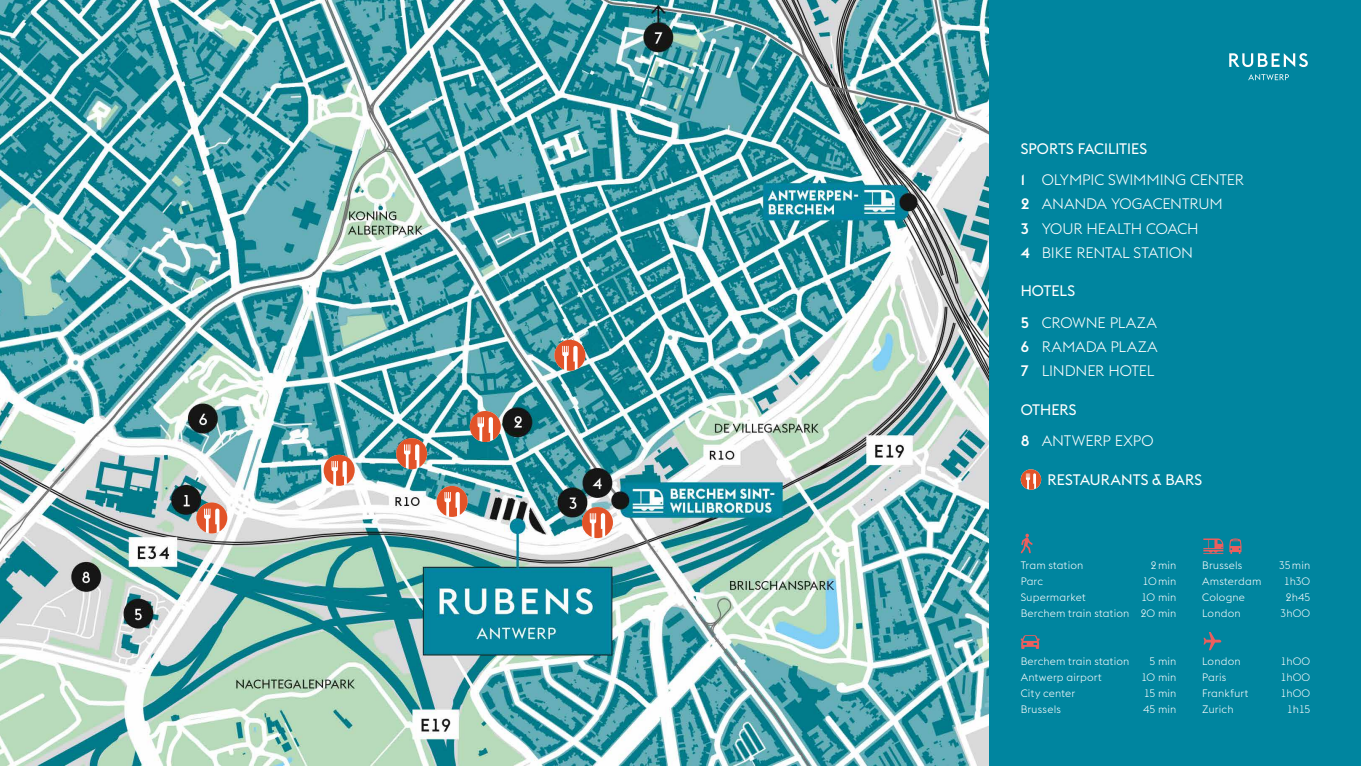
<style>
.page{position:relative;width:1361px;height:766px;background:#fff}
.page>*{position:absolute;margin:0;border:0;box-sizing:border-box;transform-origin:0 0}
.t1{font:300 15px/31.5px "Euclid Flex";letter-spacing:-.01em;color:#fff}
.t2{font:15px "Euclid Flex";color:#fff}
.t3{font:300 10.65px/15.9px "Euclid Flex";letter-spacing:.015em;color:#fff;text-align:right}
.s1{font-weight:400}
.s2{font-weight:500}
</style>
<div class="page">
<div style="left:989px;top:0;width:372px;height:765px;background:#00859f"></div>
<svg style="left:1229px;top:53px;width:78px;height:14px"></svg>
<svg style="left:1248px;top:74px;width:41px;height:6px"></svg>
<img style="left:0;top:0;width:989px;height:765px">
<svg style="left:1020px;top:533px;width:12px;height:20px"></svg>
<svg style="left:1020px;top:635px;width:19px;height:13px"></svg>
<svg style="left:1203px;top:538px;width:20px;height:16px"></svg>
<svg style="left:1229px;top:538px;width:12px;height:16px"></svg>
<svg style="left:1203px;top:632px;width:18px;height:18px"></svg>
<svg style="left:582px;top:507px;width:31px;height:31px"></svg>
<svg style="left:554px;top:339px;width:31px;height:32px"></svg>
<svg style="left:470px;top:411px;width:31px;height:31px"></svg>
<svg style="left:396px;top:438px;width:31px;height:31px"></svg>
<svg style="left:437px;top:485px;width:31px;height:31px"></svg>
<svg style="left:324px;top:454px;width:31px;height:31px"></svg>
<svg style="left:196px;top:502px;width:31px;height:31px"></svg>
<svg style="left:1020px;top:469px;width:21px;height:20px"></svg>
<h1 class="t1" style="left:1020px;top:133px;width:225px"><span class="s1">SPORTS FACILITIES<br></span><span class="s2">1</span> OLYMPIC SWIMMING CENTER</h1>
<h1 class="t1" style="left:1020px;top:192px;width:203px;line-height:24px"><span class="s2">2</span> ANANDA YOGACENTRUM<br><span class="s2">3</span> YOUR HEALTH COACH<br><span class="s2">4</span> BIKE RENTAL STATION</h1>
<h1 class="t1" style="left:1020px;top:275px;width:138px"><span class="s1">HOTELS<br></span><span class="s2">5</span> CROWNE PLAZA</h1>
<h1 class="t1" style="left:1020px;top:334px;width:139px;line-height:24px"><span class="s2">6</span> RAMADA PLAZA<br><span class="s2">7</span> LINDNER HOTEL</h1>
<h1 class="t1" style="left:1020px;top:394px;width:134px"><span class="s1">OTHERS<br></span><span class="s2">8</span> ANTWERP EXPO</h1>
<h1 class="t2" style="left:1047px;top:471px;width:156px">RESTAURANTS &amp; BARS</h1>
<p class="t3" style="left:1020px;top:557px;width:64px">Tram station</p>
<p class="t3" style="left:1151px;top:557px;width:27px">2min</p>
<p class="t3" style="left:1020px;top:573px;width:24px">Parc</p>
<p class="t3" style="left:1142px;top:573px;width:36px">10min</p>
<p class="t3" style="left:1020px;top:589px;width:67px">Supermarket</p>
<p class="t3" style="left:1020px;top:589px;width:157px">10 min<br>Berchem train station 20 min</p>
<p class="t3" style="left:1020px;top:653px;width:110px">Berchem train station</p>
<p class="t3" style="left:1149px;top:653px;width:28px">5 min</p>
<p class="t3" style="left:1020px;top:669px;width:83px">Antwerp airport</p>
<p class="t3" style="left:1141px;top:669px;width:37px">10 min</p>
<p class="t3" style="left:1020px;top:685px;width:56px">City center</p>
<p class="t3" style="left:1143px;top:685px;width:34px">15 min</p>
<p class="t3" style="left:1020px;top:701px;width:42px">Brussels</p>
<p class="t3" style="left:1143px;top:701px;width:35px">45 min</p>
<p class="t3" style="left:1202px;top:557px;width:42px">Brussels</p>
<p class="t3" style="left:1279px;top:557px;width:33px">35min</p>
<p class="t3" style="left:1202px;top:573px;width:61px">Amsterdam</p>
<p class="t3" style="left:1283px;top:573px;width:28px">1h30</p>
<p class="t3" style="left:1202px;top:589px;width:44px">Cologne</p>
<p class="t3" style="left:1286px;top:589px;width:26px">2h45</p>
<p class="t3" style="left:1202px;top:605px;width:40px">London</p>
<p class="t3" style="left:1280px;top:605px;width:31px">3h00</p>
<p class="t3" style="left:1202px;top:653px;width:40px">London</p>
<p class="t3" style="left:1280px;top:653px;width:31px">1h00</p>
<p class="t3" style="left:1202px;top:669px;width:26px">Paris</p>
<p class="t3" style="left:1280px;top:669px;width:31px">1h00</p>
<p class="t3" style="left:1202px;top:685px;width:48px">Frankfurt</p>
<p class="t3" style="left:1280px;top:685px;width:31px">1h00</p>
<p class="t3" style="left:1202px;top:701px;width:33px">Zurich</p>
<p class="t3" style="left:1287px;top:701px;width:25px">1h15</p>
</div>
